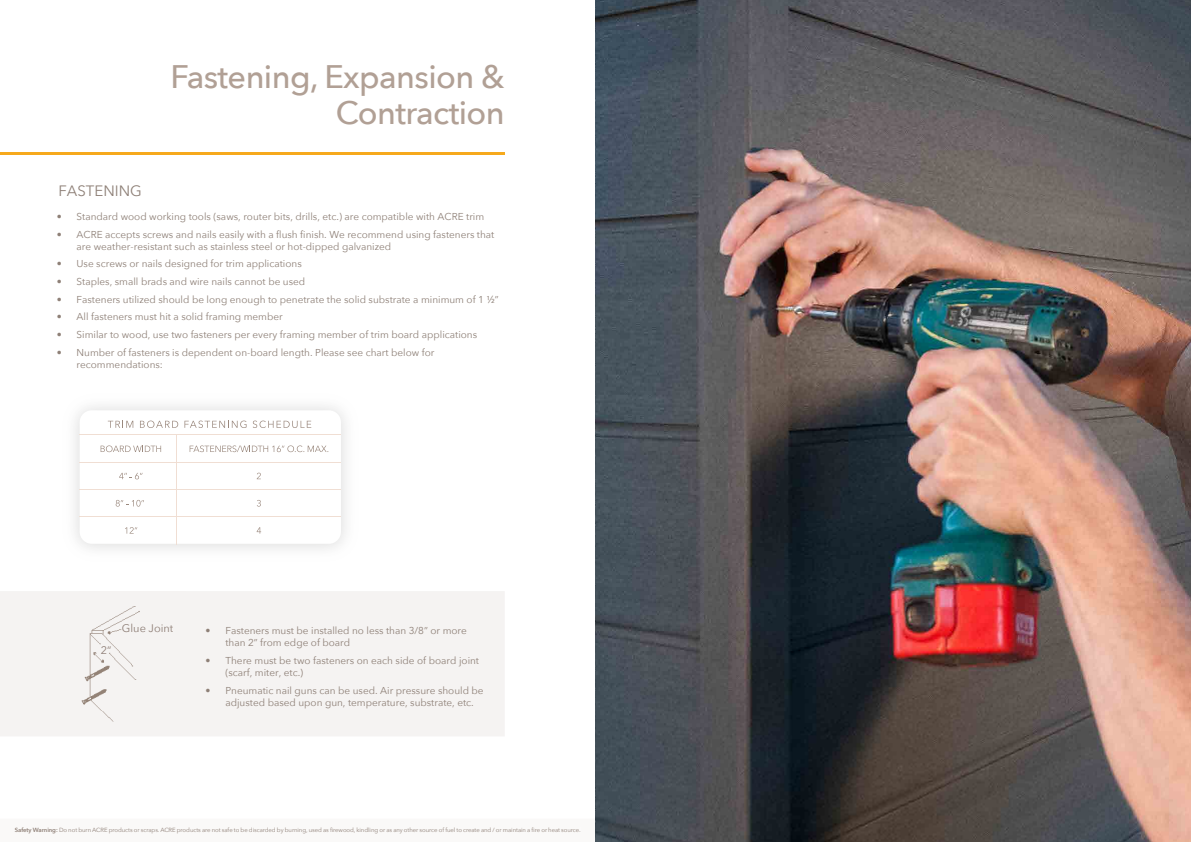
<style>
.page{position:relative;width:1191px;height:842px;background:#fff}
.page>*{position:absolute;margin:0;border:0;box-sizing:border-box;transform-origin:0 0}
.t1{font:500 32.5px/36px "Avenir Next";letter-spacing:-.02em;color:#b1a095;text-align:right}
.t2{font:15px "Avenir Next";color:#8e8077}
.t3{font:11px "Avenir Next";color:#8d7d75}
.t4{font:10px/12px "Avenir Next";color:#8e8077}
.t5{font:6px "Avenir Next";letter-spacing:-.01em;color:#8e8077}
.s1{font-weight:600}
</style>
<div class="page">
<div style="left:0;top:591px;width:504px;height:145px;background:#f5f3f2"></div>
<hr style="left:0;top:152px;width:505px;height:2px;background:#f6a91c">
<div style="left:15px;top:827px;width:43px;height:6px;background:#faf9f8"></div>
<div style="left:60px;top:827px;width:520px;height:6px;background:#faf9f8"></div>
<div style="left:79px;top:591px;width:106px;height:140px;background:#f5f3f2"></div>
<img style="left:595px;top:0;width:596px;height:842px">
<svg style="left:108px;top:421px;width:25px;height:7px"></svg>
<svg style="left:140px;top:421px;width:38px;height:7px"></svg>
<svg style="left:184px;top:421px;width:62px;height:7px"></svg>
<svg style="left:253px;top:421px;width:58px;height:7px"></svg>
<svg style="left:101px;top:445px;width:60px;height:7px"></svg>
<hr style="left:177px;top:434px;width:1px;height:110px;background:#f0ded3">
<hr style="left:80px;top:434px;width:261px;height:1px;background:#f0ded3">
<hr style="left:80px;top:516px;width:261px;height:1px;background:#f0ded3">
<hr style="left:80px;top:489px;width:261px;height:1px;background:#f0ded3">
<hr style="left:80px;top:462px;width:261px;height:1px;background:#f0ded3">
<svg style="left:119px;top:473px;width:24px;height:6px"></svg>
<svg style="left:116px;top:500px;width:28px;height:7px"></svg>
<svg style="left:125px;top:527px;width:12px;height:7px"></svg>
<svg style="left:190px;top:445px;width:138px;height:7px"></svg>
<svg style="left:257px;top:473px;width:4px;height:6px"></svg>
<svg style="left:257px;top:500px;width:4px;height:7px"></svg>
<svg style="left:257px;top:527px;width:4px;height:7px"></svg>
<h1 class="t1" style="left:170px;top:57px;width:336px">Fastening, Expansion &amp;<br>Contraction</h1>
<h2 class="t2" style="left:59px;top:179px;width:85px">FASTENING</h2>
<p class="t4" style="left:57px;top:210px;width:429px">• Standard wood working tools (saws, router bits, drills, etc.) are compatible with ACRE trim</p>
<p class="t4" style="left:77px;top:228px;width:419px;text-indent:-20px">• ACRE accepts screws and nails easily with a flush finish. We recommend using fasteners that are weather-resistant such as stainless steel or hot-dipped galvanized</p>
<p class="t4" style="left:57px;top:258px;width:247px">• Use screws or nails designed for trim applications</p>
<p class="t4" style="left:57px;top:275px;width:250px">• Staples, small brads and wire nails cannot be used</p>
<p class="t4" style="left:57px;top:293px;width:443px">• Fasteners utilized should be long enough to penetrate the solid substrate a minimum of 1 ½”</p>
<p class="t4" style="left:57px;top:311px;width:228px">• All fasteners must hit a solid framing member</p>
<p class="t4" style="left:57px;top:328px;width:422px">• Similar to wood, use two fasteners per every framing member of trim board applications</p>
<p class="t4" style="left:77px;top:346px;width:359px;text-indent:-20px">• Number of fasteners is dependent on-board length. Please see chart below for recommendations:</p>
<p class="t3" style="left:101px;top:640px;width:12px">2“</p>
<p class="t3" style="left:122px;top:619px;width:53px">Glue Joint</p>
<p class="t4" style="left:225px;top:624px;width:243px;text-indent:-20px">• Fasteners must be installed no less than 3/8” or more than 2” from edge of board</p>
<p class="t4" style="left:225px;top:654px;width:255px;text-indent:-20px">• There must be two fasteners on each side of board joint (scarf, miter, etc.)</p>
<p class="t4" style="left:225px;top:684px;width:260px;text-indent:-20px">• Pneumatic nail guns can be used. Air pressure should be adjusted based upon gun, temperature, substrate, etc.</p>
<p class="t5" style="left:15px;top:824px;width:567px"><span class="s1">Safety Warning:</span> Do not burn ACRE products or scraps. ACRE products are not safe to be discarded by burning, used as firewood, kindling or as any other source of fuel to create and / or maintain a fire or heat source.</p>
</div>
